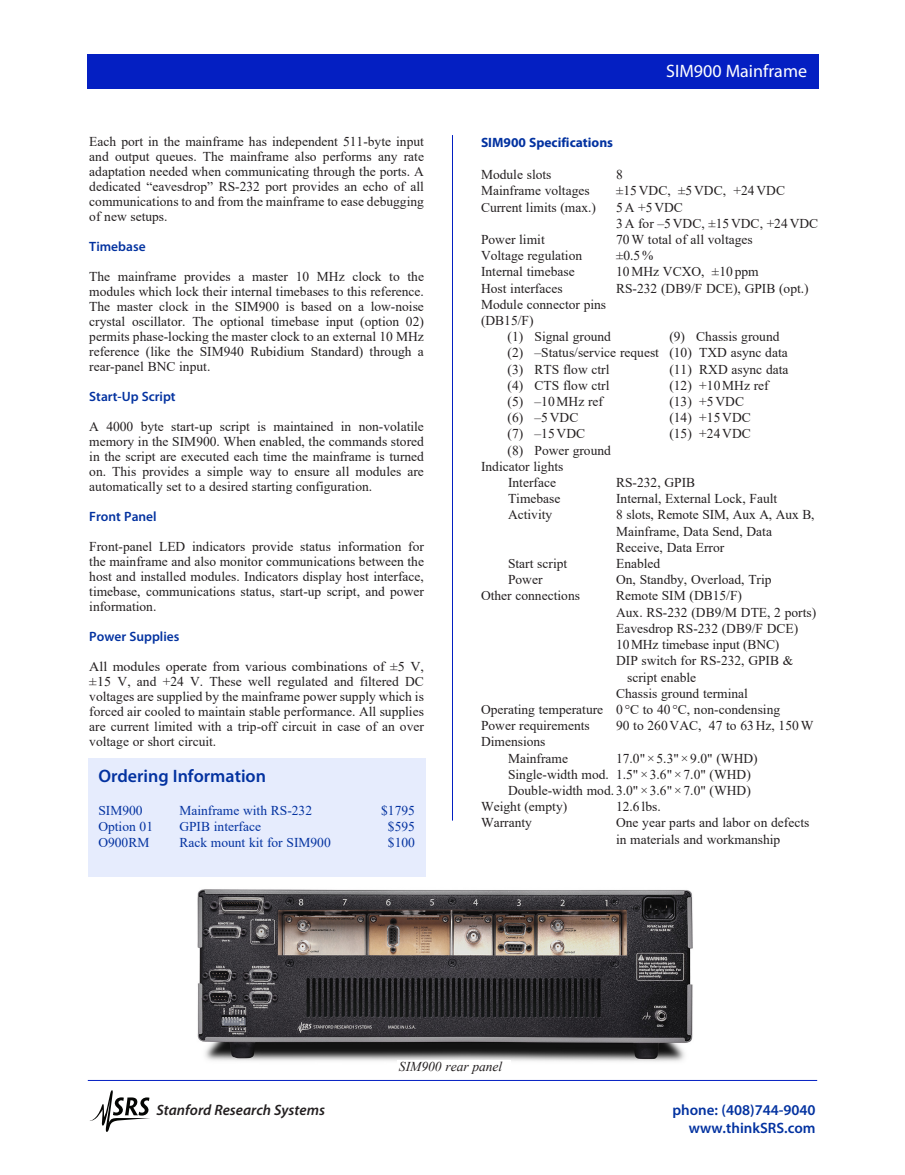
<style>
.page{position:relative;width:905px;height:1175px;background:#fff}
.page>*{position:absolute;margin:0;border:0;box-sizing:border-box;transform-origin:0 0}
.t1{font:600 18px "Myriad Pro";color:#0332a0}
.t2{font:18px "Myriad Pro";color:#fff}
.t3{font:600 15px/18px "Myriad Pro";color:#0332a0;text-align:right}
.t4{font:italic 600 15px "Myriad Pro";color:#231f20}
.t5{font:13.5px/15px "Times New Roman";color:#231f20;text-align:justify}
.t6{font:13.5px/15px "Times New Roman";color:#231f20;text-align:justify;scale:1.04 1}
.t7{font:13.5px "Times New Roman";color:#0332a0}
.t8{font:600 13.5px "Myriad Pro";color:#0332a0}
.t9{font:700 13.5px "Myriad Pro";color:#0332a0}
.t10{font:italic 13.5px "Times New Roman";color:#231f20}
</style>
<div class="page">
<hr style="left:88px;top:1080px;width:729px;height:1px;background:#031fc2">
<svg style="left:89px;top:1090px;width:61px;height:41px"></svg>
<img style="left:197px;top:889px;width:496px;height:173px">
<div style="left:88px;top:54px;width:730px;height:35px;background:#041fc2"></div>
<hr style="left:452px;top:135px;width:1px;height:685px;background:#031fc2">
<div style="left:397px;top:1060px;width:114px;height:18px;background:#fff"></div>
<div style="left:88px;top:758px;width:337px;height:118px;background:#e6ecfd"></div>
<p class="t5" style="left:89px;top:133px;width:336px">Each port in the mainframe has independent 511-byte input and output queues. The mainframe also performs any rate adaptation needed when communicating through the ports. A dedicated “eavesdrop” RS-232 port provides an echo of all communications to and from the mainframe to ease debugging of new setups.</p>
<p class="t8" style="left:89px;top:238px;width:58px">Timebase</p>
<p class="t5" style="left:89px;top:268px;width:336px">The mainframe provides a master 10 MHz clock to the modules which lock their internal timebases to this reference.<br>The master clock in the SIM900 is based on a low-noise crystal oscillator. The optional timebase input (option 02) permits phase-locking the master clock to an external 10 MHz reference (like the SIM940 Rubidium Standard) through a rear-panel BNC input.</p>
<p class="t8" style="left:89px;top:388px;width:88px">Start-Up Script</p>
<p class="t5" style="left:89px;top:418px;width:336px">A 4000 byte start-up script is maintained in non-volatile memory in the SIM900. When enabled, the commands stored in the script are executed each time the mainframe is turned on. This provides a simple way to ensure all modules are automatically set to a desired starting configuration.</p>
<p class="t8" style="left:89px;top:508px;width:69px">Front Panel</p>
<p class="t5" style="left:89px;top:538px;width:336px">Front-panel LED indicators provide status information for the mainframe and also monitor communications between the host and installed modules. Indicators display host interface, timebase, communications status, start-up script, and power information.</p>
<p class="t8" style="left:89px;top:628px;width:92px">Power Supplies</p>
<p class="t6" style="left:89px;top:658px;width:323px">All modules operate from various combinations of ±5 V, ±15 V, and +24 V. These well regulated and filtered DC voltages are supplied by the mainframe power supply which is forced air cooled to maintain stable performance. All supplies are current limited with a trip-off circuit in case of an over voltage or short circuit.</p>
<p class="t1" style="left:98px;top:764px;width:169px">Ordering Information</p>
<p class="t7" style="left:98px;top:800px;width:46px">SIM900</p>
<p class="t7" style="left:179px;top:800px;width:134px">Mainframe with RS-232</p>
<p class="t7" style="left:381px;top:800px;width:35px">$1795</p>
<p class="t7" style="left:98px;top:816px;width:56px">Option 01</p>
<p class="t7" style="left:179px;top:816px;width:83px">GPIB interface</p>
<p class="t7" style="left:388px;top:816px;width:28px">$595</p>
<p class="t7" style="left:98px;top:833px;width:53px">O900RM</p>
<p class="t7" style="left:179px;top:833px;width:153px">Rack mount kit for SIM900</p>
<p class="t7" style="left:388px;top:833px;width:28px">$100</p>
<p class="t2" style="left:666px;top:60px;width:142px">SIM900 Mainframe</p>
<p class="t9" style="left:481px;top:133px;width:134px">SIM900 Specifications</p>
<p class="t5" style="left:481px;top:167px;width:72px">Module slots</p>
<p class="t5" style="left:616px;top:167px;width:8px">8</p>
<p class="t5" style="left:481px;top:183px;width:110px">Mainframe voltages</p>
<p class="t5" style="left:616px;top:183px;width:170px">±15VDC, ±5VDC, +24VDC</p>
<p class="t5" style="left:481px;top:199px;width:117px">Current limits (max.)</p>
<p class="t5" style="left:616px;top:199px;width:68px">5A +5VDC</p>
<p class="t5" style="left:616px;top:215px;width:203px">3A for –5VDC, ±15VDC, +24VDC</p>
<p class="t5" style="left:481px;top:231px;width:65px">Power limit</p>
<p class="t5" style="left:616px;top:231px;width:138px">70W total of all voltages</p>
<p class="t5" style="left:481px;top:248px;width:103px">Voltage regulation</p>
<p class="t5" style="left:616px;top:248px;width:39px">±0.5%</p>
<p class="t5" style="left:481px;top:264px;width:95px">Internal timebase</p>
<p class="t5" style="left:616px;top:264px;width:144px">10MHz VCXO, ±10 ppm</p>
<p class="t5" style="left:481px;top:280px;width:83px">Host interfaces</p>
<p class="t5" style="left:616px;top:280px;width:194px">RS-232 (DB9/F DCE), GPIB (opt.)</p>
<p class="t5" style="left:481px;top:296px;width:127px">Module connector pins</p>
<p class="t5" style="left:481px;top:312px;width:54px">(DB15/F)</p>
<p class="t5" style="left:507px;top:329px;width:105px">(1) Signal ground</p>
<p class="t5" style="left:669px;top:329px;width:112px">(9) Chassis ground</p>
<p class="t5" style="left:507px;top:345px;width:281px">(2) –Status/service request (10) TXD async data</p>
<p class="t5" style="left:507px;top:361px;width:103px">(3) RTS flow ctrl</p>
<p class="t5" style="left:669px;top:361px;width:121px">(11) RXD async data</p>
<p class="t5" style="left:507px;top:377px;width:103px">(4) CTS flow ctrl</p>
<p class="t5" style="left:669px;top:377px;width:101px">(12) +10MHz ref</p>
<p class="t5" style="left:507px;top:393px;width:97px">(5) –10MHz ref</p>
<p class="t5" style="left:669px;top:393px;width:76px">(13) +5VDC</p>
<p class="t5" style="left:507px;top:410px;width:72px">(6) –5VDC</p>
<p class="t5" style="left:669px;top:410px;width:83px">(14) +15VDC</p>
<p class="t5" style="left:507px;top:426px;width:79px">(7) –15VDC</p>
<p class="t5" style="left:669px;top:426px;width:83px">(15) +24VDC</p>
<p class="t5" style="left:507px;top:442px;width:105px">(8) Power ground</p>
<p class="t5" style="left:481px;top:458px;width:84px">Indicator lights</p>
<p class="t5" style="left:508px;top:474px;width:49px">Interface</p>
<p class="t5" style="left:616px;top:474px;width:81px">RS-232, GPIB</p>
<p class="t5" style="left:508px;top:491px;width:54px">Timebase</p>
<p class="t5" style="left:616px;top:491px;width:163px">Internal, External Lock, Fault</p>
<p class="t5" style="left:508px;top:507px;width:46px">Activity</p>
<p class="t5" style="left:616px;top:506px;width:200px;line-height:16.2px;text-align:left">8 slots, Remote SIM, Aux A, Aux B,<br>Mainframe, Data Send, Data<br>Receive, Data Error</p>
<p class="t5" style="left:508px;top:555px;width:61px">Start script</p>
<p class="t5" style="left:616px;top:555px;width:46px">Enabled</p>
<p class="t5" style="left:508px;top:572px;width:36px">Power</p>
<p class="t5" style="left:616px;top:572px;width:157px">On, Standby, Overload, Trip</p>
<p class="t5" style="left:481px;top:588px;width:100px">Other connections</p>
<p class="t5" style="left:616px;top:588px;width:127px">Remote SIM (DB15/F)</p>
<p class="t5" style="left:616px;top:604px;width:202px">Aux. RS-232 (DB9/M DTE, 2 ports)</p>
<p class="t5" style="left:616px;top:620px;width:184px">Eavesdrop RS-232 (DB9/F DCE)</p>
<p class="t5" style="left:616px;top:636px;width:165px">10MHz timebase input (BNC)</p>
<p class="t5" style="left:627px;top:652px;width:168px;line-height:16.2px;text-indent:-11px">DIP switch for RS-232, GPIB &amp; script enable</p>
<p class="t5" style="left:616px;top:685px;width:133px">Chassis ground terminal</p>
<p class="t5" style="left:481px;top:701px;width:301px">Operating temperature 0 °C to 40 °C, non-condensing</p>
<p class="t5" style="left:481px;top:717px;width:110px">Power requirements</p>
<p class="t5" style="left:616px;top:717px;width:199px">90 to 260VAC, 47 to 63Hz, 150W</p>
<p class="t5" style="left:481px;top:734px;width:66px">Dimensions</p>
<p class="t5" style="left:508px;top:750px;width:61px">Mainframe</p>
<p class="t5" style="left:616px;top:750px;width:143px">17.0"×5.3"×9.0" (WHD)</p>
<p class="t5" style="left:508px;top:766px;width:244px">Single-width mod. 1.5"×3.6"×7.0" (WHD)</p>
<p class="t5" style="left:508px;top:782px;width:244px">Double-width mod. 3.0"×3.6"×7.0" (WHD)</p>
<p class="t5" style="left:481px;top:798px;width:88px">Weight (empty)</p>
<p class="t5" style="left:616px;top:798px;width:46px">12.6 lbs.</p>
<p class="t5" style="left:481px;top:815px;width:52px">Warranty</p>
<p class="t5" style="left:616px;top:815px;width:195px">One year parts and labor on defects</p>
<p class="t5" style="left:616px;top:831px;width:166px">in materials and workmanship</p>
<p class="t4" style="left:156px;top:1100px;width:170px">Stanford Research Systems</p>
<p class="t10" style="left:399px;top:1057px;width:105px">SIM900 rear panel</p>
<p class="t3" style="left:672px;top:1100px;width:145px">phone: (408)744-9040 www.thinkSRS.com</p>
</div>
